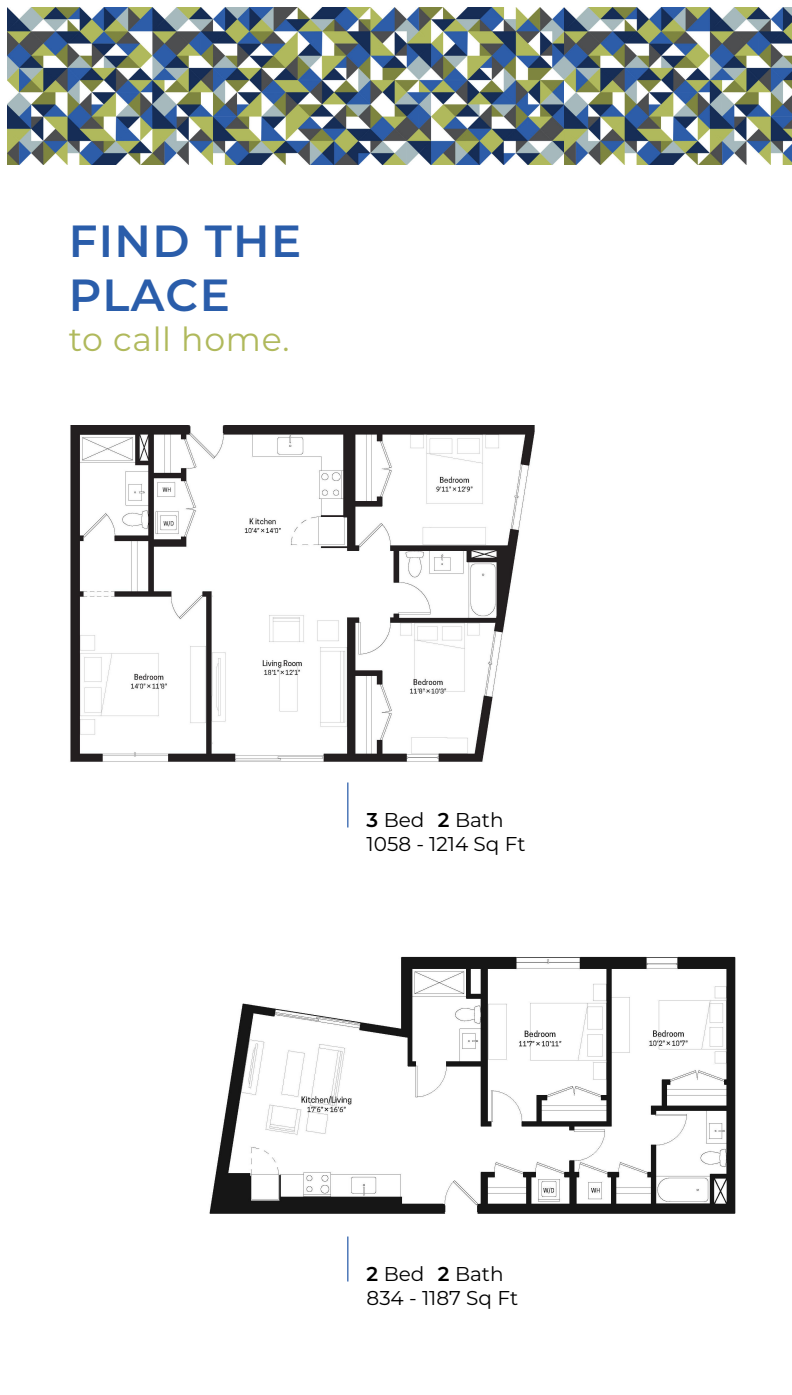
<style>
.page{position:relative;width:792px;height:1395px;background:#fff}
.page>*{position:absolute;margin:0;border:0;box-sizing:border-box;transform-origin:0 0}
.t1{font:600 45px/54px "Montserrat";letter-spacing:.03em;color:#2a5daa}
.t2{font:33.12px "Montserrat";letter-spacing:.02em;color:#b0b95c}
.t3{font:20px/24px "Montserrat";color:#000}
.s1{font-weight:600}
</style>
<div class="page">
<hr style="left:347px;top:1237px;width:1px;height:45px;background:#2a5daa">
<hr style="left:347px;top:782px;width:1px;height:45px;background:#2a5daa">
<img style="left:209px;top:956px;width:526px;height:257px">
<img style="left:70px;top:425px;width:464px;height:337px">
<img style="left:8px;top:8px;width:556px;height:156px">
<img style="left:564px;top:8px;width:227px;height:156px">
<h1 class="t1" style="left:69px;top:218px;width:234px">FIND THE<br>PLACE</h1>
<h2 class="t2" style="left:69px;top:326px;width:222px">to call home.</h2>
<p class="t3" style="left:366px;top:810px;width:160px"><span class="s1">3</span> Bed <span class="s1">2</span> Bath<br>1058 - 1214 Sq Ft</p>
<p class="t3" style="left:366px;top:1264px;width:153px"><span class="s1">2</span> Bed <span class="s1">2</span> Bath<br>834 - 1187 Sq Ft</p>
</div>
